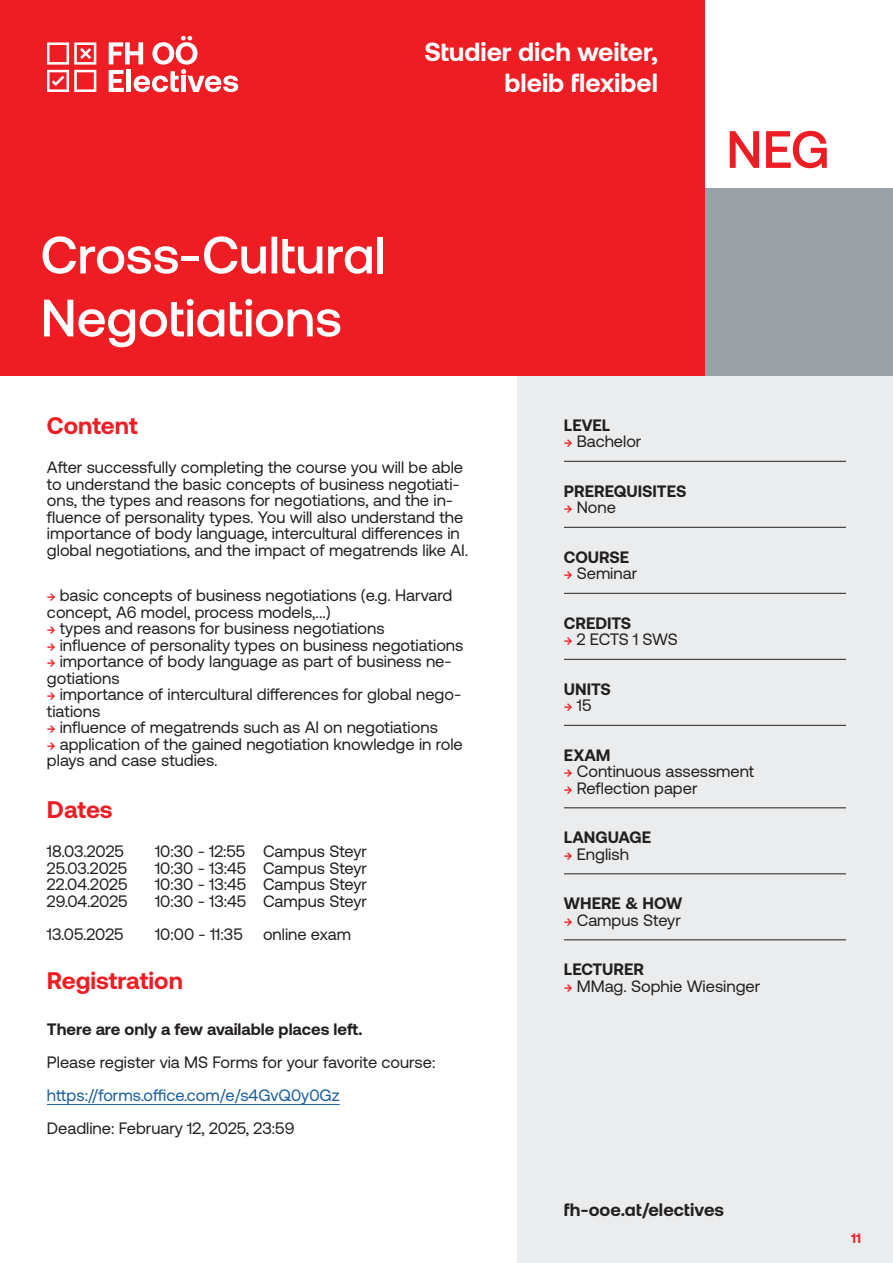
<style>
.page{position:relative;width:893px;height:1263px;background:#fff}
.page>*{position:absolute;margin:0;border:0;box-sizing:border-box;transform-origin:0 0}
.t1{font:500 52.5px "Aeonik";color:#fff}
.Studiengang-Kürzel{font:500 52.5px "Aeonik";color:#ee1d23}
.t2{font:700 26.25px/31.3px "Aeonik";color:#fff;text-align:right}
.t3{font:700 24px "Aeonik";color:#ee1d23}
.Weblink{font:700 18px "Aeonik";letter-spacing:.005em;color:#231f20}
.Copy__linksbündig{font:16.5px/16.5px "Aeonik";color:#231f20}
.Copy__linksbündig-2{font:700 16.5px "Aeonik";color:#231f20}
.Copy__linksbündig__bold{font:700 16.5px "Aeonik";color:#231f20}
.Copy__linksbündig-3{font:16.5px "Aeonik";color:#175d9e}
.t4{font:700 13.5px "Aeonik";color:#ee1d23}
.s1{font-weight:500;font-size:13.5px;color:#ee1d23}
</style>
<div class="page">
<div style="left:0;top:0;width:705px;height:376px;background:#ee1d23"></div>
<div style="left:705px;top:188px;width:188px;height:188px;background:#9aa0a3"></div>
<div style="left:517px;top:376px;width:376px;height:887px;background:#ebeced"></div>
<svg style="left:109px;top:36px;width:129px;height:56px"></svg>
<svg style="left:47px;top:42px;width:49px;height:50px"></svg>
<hr style="left:47px;top:1104px;width:293px;height:1px;background:#175d9e">
<hr style="left:564px;top:461px;width:282px;height:1px;background:#231f20">
<hr style="left:564px;top:527px;width:282px;height:1px;background:#231f20">
<hr style="left:564px;top:593px;width:282px;height:1px;background:#231f20">
<hr style="left:564px;top:659px;width:282px;height:1px;background:#231f20">
<hr style="left:564px;top:725px;width:282px;height:1px;background:#231f20">
<hr style="left:564px;top:807px;width:282px;height:1px;background:#231f20">
<hr style="left:564px;top:873px;width:282px;height:1px;background:#231f20">
<hr style="left:564px;top:939px;width:282px;height:1px;background:#231f20">
<h2 class="t2" style="left:424px;top:36px;width:235px">Studier dich weiter, bleib flexibel</h2>
<h1 class="t1" style="left:41px;top:226px;width:347px">Cross-Cultural</h1>
<h1 class="t1" style="left:41px;top:289px;width:303px">Negotiations</h1>
<p class="Studiengang-Kürzel" style="left:726px;top:121px;width:105px">NEG</p>
<h2 class="t3" style="left:47px;top:412px;width:91px">Content</h2>
<h2 class="Copy__linksbündig" style="left:47px;top:459px;width:423px">After successfully completing the course you will be able to understand the basic concepts of business negotiati&shy;ons, the types and reasons for negotiations, and the in&shy;fluence of personality types. You will also understand the importance of body language, intercultural differences in global negotiations, and the impact of megatrends like AI.</h2>
<p class="Copy__linksbündig" style="left:47px;top:587px;width:407px"><span class="s1">→</span> basic concepts of business negotiations (e.g. Harvard concept, A6 model, process models,...)</p>
<p class="Copy__linksbündig" style="left:47px;top:620px;width:339px"><span class="s1">→</span> types and reasons for business negotiations</p>
<p class="Copy__linksbündig" style="left:47px;top:637px;width:418px"><span class="s1">→</span> influence of personality types on business negotiations</p>
<p class="Copy__linksbündig" style="left:47px;top:653px;width:406px"><span class="s1">→</span> importance of body language as part of business ne&shy;gotiations</p>
<p class="Copy__linksbündig" style="left:47px;top:686px;width:416px"><span class="s1">→</span> importance of intercultural differences for global nego&shy;tiations</p>
<p class="Copy__linksbündig" style="left:47px;top:719px;width:392px"><span class="s1">→</span> influence of megatrends such as AI on negotiations</p>
<p class="Copy__linksbündig" style="left:47px;top:736px;width:417px"><span class="s1">→</span> application of the gained negotiation knowledge in role plays and case studies.</p>
<h2 class="t3" style="left:47px;top:796px;width:67px">Dates</h2>
<p class="Copy__linksbündig" style="left:47px;top:843px;width:78px">18.03.2025</p>
<p class="Copy__linksbündig" style="left:155px;top:843px;width:214px">10:30 - 12:55 Campus Steyr</p>
<p class="Copy__linksbündig" style="left:47px;top:860px;width:82px">25.03.2025</p>
<p class="Copy__linksbündig" style="left:155px;top:860px;width:214px">10:30 - 13:45 Campus Steyr</p>
<p class="Copy__linksbündig" style="left:47px;top:876px;width:82px">22.04.2025</p>
<p class="Copy__linksbündig" style="left:155px;top:876px;width:214px">10:30 - 13:45 Campus Steyr</p>
<p class="Copy__linksbündig" style="left:47px;top:893px;width:82px">29.04.2025</p>
<p class="Copy__linksbündig" style="left:155px;top:893px;width:214px">10:30 - 13:45 Campus Steyr</p>
<p class="Copy__linksbündig" style="left:47px;top:926px;width:78px">13.05.2025</p>
<p class="Copy__linksbündig" style="left:155px;top:926px;width:198px">10:00 - 11:35 online exam</p>
<h2 class="t3" style="left:47px;top:967px;width:137px">Registration</h2>
<p class="Copy__linksbündig-2" style="left:47px;top:1020px;width:317px">There are only a few available places left.</p>
<p class="Copy__linksbündig" style="left:47px;top:1054px;width:390px">Please register via MS Forms for your favorite course:</p>
<p class="Copy__linksbündig-3" style="left:47px;top:1086px;width:294px">https://forms.office.com/e/s4GvQ0y0Gz</p>
<p class="Copy__linksbündig" style="left:47px;top:1120px;width:249px">Deadline: February 12, 2025, 23:59</p>
<p class="Copy__linksbündig__bold" style="left:564px;top:416px;width:48px">LEVEL</p>
<p class="Copy__linksbündig" style="left:564px;top:433px;width:79px"><span class="s1">→</span> Bachelor</p>
<p class="Copy__linksbündig__bold" style="left:564px;top:482px;width:124px">PREREQUISITES</p>
<p class="Copy__linksbündig" style="left:564px;top:499px;width:53px"><span class="s1">→</span> None</p>
<p class="Copy__linksbündig__bold" style="left:564px;top:548px;width:67px">COURSE</p>
<p class="Copy__linksbündig" style="left:564px;top:565px;width:75px"><span class="s1">→</span> Seminar</p>
<p class="Copy__linksbündig-2" style="left:564px;top:614px;width:69px">CREDITS</p>
<p class="Copy__linksbündig" style="left:564px;top:631px;width:115px"><span class="s1">→</span> 2 ECTS 1 SWS</p>
<p class="Copy__linksbündig-2" style="left:564px;top:680px;width:48px">UNITS</p>
<p class="Copy__linksbündig" style="left:564px;top:697px;width:29px"><span class="s1">→</span> 15</p>
<p class="Copy__linksbündig-2" style="left:564px;top:746px;width:48px">EXAM</p>
<p class="Copy__linksbündig" style="left:564px;top:763px;width:192px"><span class="s1">→</span> Continuous assessment</p>
<p class="Copy__linksbündig" style="left:564px;top:780px;width:135px"><span class="s1">→</span> Reflection paper</p>
<p class="Copy__linksbündig__bold" style="left:564px;top:828px;width:89px">LANGUAGE</p>
<p class="Copy__linksbündig" style="left:564px;top:846px;width:66px"><span class="s1">→</span> English</p>
<p class="Copy__linksbündig__bold" style="left:564px;top:894px;width:120px">WHERE &amp; HOW</p>
<p class="Copy__linksbündig" style="left:564px;top:912px;width:118px"><span class="s1">→</span> Campus Steyr</p>
<p class="Copy__linksbündig__bold" style="left:564px;top:960px;width:82px">LECTURER</p>
<p class="Copy__linksbündig" style="left:564px;top:978px;width:198px"><span class="s1">→</span> MMag. Sophie Wiesinger</p>
<p class="Weblink" style="left:564px;top:1199px;width:162px">fh-ooe.at/electives</p>
<p class="t4" style="left:851px;top:1230px;width:11px">11</p>
</div>
